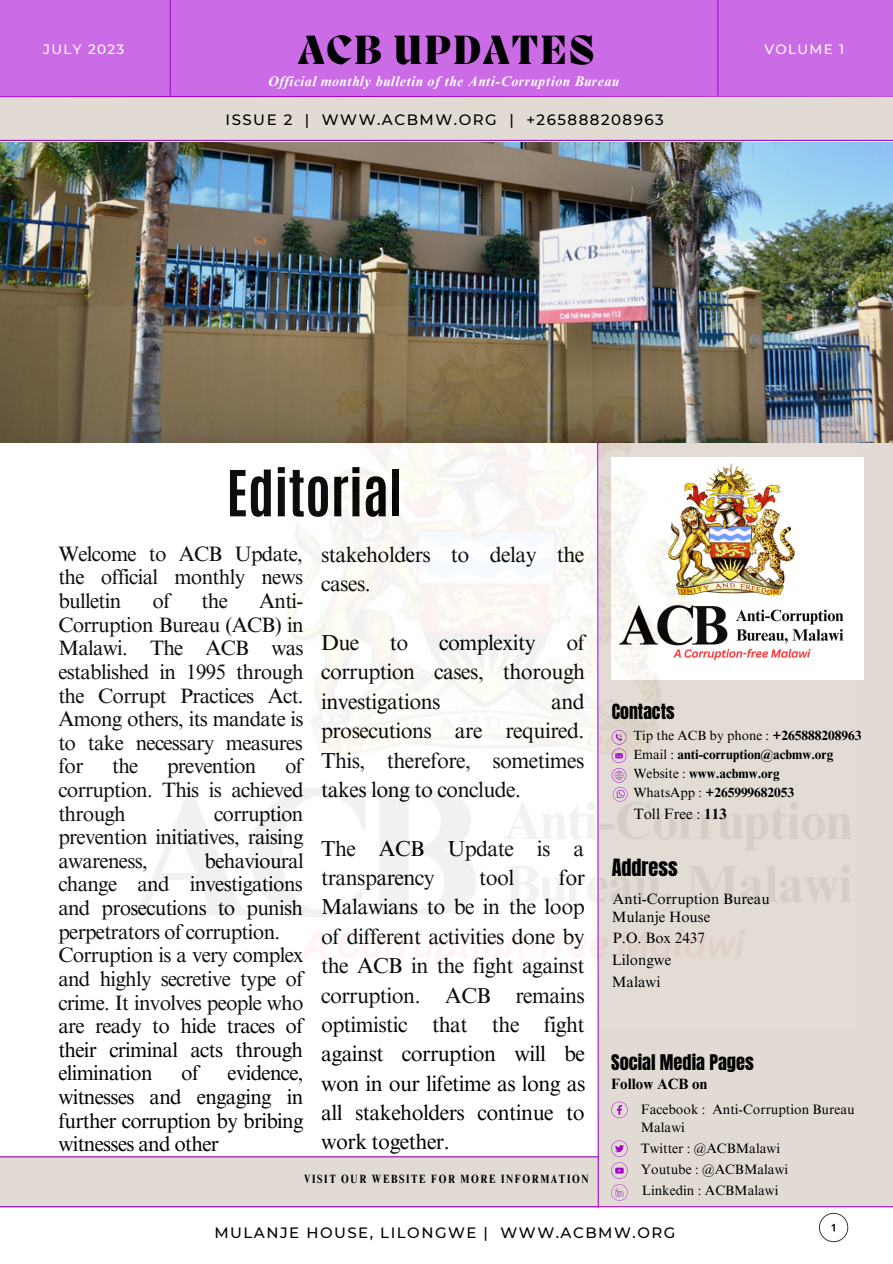
<style>
.page{position:relative;width:893px;height:1264px;background:#fff}
.page>*{position:absolute;margin:0;border:0;box-sizing:border-box;transform-origin:0 0}
.t1{font:700 54px "Antonio";color:#000}
.t2{font:800 42px "Migra";letter-spacing:.04em;color:#000}
.t3{font:21.6px/29.4px "Times NRMT Pro";letter-spacing:-.025em;color:#000;text-align:justify}
.t4{font:20.85px/23.5px "Times NRMT Pro";letter-spacing:-.03em;color:#000;text-align:justify}
.t5{font:20.25px "Anton";color:#000}
.t6{font:18.3px "Anton";color:#000}
.t7{font:17.85px "Anton";color:#000}
.t8{font:15px "Times NRMT Pro";color:#000}
.t9{font:500 15px "Montserrat";letter-spacing:.1em;color:#000}
.t10{font:700 15px "Times NRMT Pro";color:#000}
.t11{font:italic 700 13.95px "Times NRMT Pro";letter-spacing:.04em;color:#fff}
.t12{font:13.65px/18.3px "Times NRMT Pro";color:#000}
.t13{font:500 13.5px "Montserrat";letter-spacing:.1em;color:#fff}
.t14{font:700 13.35px "Times NRMT Pro";color:#000}
.t15{font:13.35px "Times NRMT Pro";color:#000}
.t16{font:700 condensed 12px "Times NRMT Pro";letter-spacing:.13em;color:#000}
.s1{font-weight:700}
.s2{font-weight:400}
</style>
<div class="page">
<div style="left:0;top:97px;width:892px;height:43px;background:#e1dbd3"></div>
<svg style="left:0;top:95px;width:892px;height:3px"></svg>
<div style="left:0;top:0;width:892px;height:95px;background:#cb6ce6"></div>
<hr style="left:170px;top:0;width:1px;height:96px;background:#a307cf">
<hr style="left:717px;top:0;width:1px;height:96px;background:#a307cf">
<hr style="left:0;top:140px;width:892px;height:1px;background:#a307cf">
<div style="left:0;top:1156px;width:598px;height:51px;background:#e1dbd3"></div>
<hr style="left:0;top:1206px;width:892px;height:1px;background:#a307cf">
<hr style="left:0;top:1156px;width:599px;height:1px;background:#a307cf">
<div style="left:598px;top:442px;width:294px;height:763px;background:#e1dbd3"></div>
<hr style="left:0;top:442px;width:892px;height:1px;background:#a307cf">
<img style="left:0;top:142px;width:892px;height:300px">
<svg style="left:611px;top:1101px;width:16px;height:17px"></svg>
<svg style="left:611px;top:1140px;width:16px;height:16px"></svg>
<svg style="left:611px;top:1162px;width:16px;height:16px"></svg>
<svg style="left:611px;top:1184px;width:16px;height:16px"></svg>
<svg style="left:819px;top:1212px;width:29px;height:30px"></svg>
<img style="left:58px;top:307px;width:800px;height:658px">
<svg style="left:596px;top:441px;width:3px;height:767px"></svg>
<svg style="left:611px;top:730px;width:16px;height:71px"></svg>
<p class="t2" style="left:298px;top:30px;width:298px">ACB UPDATES</p>
<p class="t13" style="left:43px;top:41px;width:82px">JULY 2023</p>
<p class="t13" style="left:764px;top:41px;width:81px">VOLUME 1</p>
<p class="t11" style="left:268px;top:76px;width:353px">Official monthly bulletin of the Anti-Corruption Bureau</p>
<p class="t9" style="left:225px;top:110px;width:440px">ISSUE 2 | WWW.ACBMW.ORG | +265888208963</p>
<p class="t1" style="left:226px;top:454px;width:178px">Editorial</p>
<p class="t4" style="left:58px;top:544px;width:246px">Welcome to ACB Update, the official monthly news bulletin</p>
<p class="t3" style="left:321px;top:542px;width:265px">stakeholders to delay the cases.</p>
<p class="t4" style="left:58px;top:591px;width:247px;text-indent:201px">Anti-Corruption Bureau (ACB) in Malawi. The ACB was established in 1995 through the Corrupt Practices Act.<br>Among others, its mandate is to take necessary measures for</p>
<p class="t4" style="left:152px;top:591px;width:19px">of</p>
<p class="t4" style="left:201px;top:591px;width:28px">the</p>
<p class="t3" style="left:321px;top:630px;width:40px">Due</p>
<p class="t3" style="left:390px;top:630px;width:20px">to</p>
<p class="t3" style="left:439px;top:630px;width:98px">complexity</p>
<p class="t3" style="left:321px;top:630px;width:265px;text-indent:245px">of corruption cases, thorough investigations</p>
<p class="t3" style="left:321px;top:689px;width:265px;text-indent:230px">and prosecutions are required.<br>This, therefore, sometimes takes long to conclude.</p>
<p class="t3" style="left:321px;top:836px;width:265px">The ACB Update is a transparency</p>
<p class="t4" style="left:112px;top:757px;width:28px">the</p>
<p class="t4" style="left:167px;top:757px;width:91px">prevention</p>
<p class="t4" style="left:58px;top:757px;width:247px;text-indent:227px">of corruption. This is achieved through</p>
<p class="t4" style="left:58px;top:804px;width:246px;text-indent:156px">corruption prevention initiatives, raising awareness,</p>
<p class="t4" style="left:58px;top:851px;width:247px;text-indent:146px">behavioural change and investigations and prosecutions to punish perpetrators of corruption.</p>
<p class="t4" style="left:58px;top:946px;width:247px">Corruption is a very complex and highly secretive type of crime. It involves people who are ready to hide traces of their criminal acts through elimination</p>
<p class="t3" style="left:321px;top:865px;width:266px;text-indent:238px">for Malawians to be in the loop of different activities done by the ACB in the fight against corruption. ACB remains optimistic that the fight against corruption will be won in our lifetime as long as all stakeholders continue to work together.</p>
<p class="t16" style="left:304px;top:1174px;width:286px">VISIT OUR WEBSITE FOR MORE INFORMATION</p>
<p class="t3" style="left:479px;top:865px;width:37px">tool</p>
<p class="t4" style="left:58px;top:1064px;width:247px;text-indent:169px">evidence, witnesses and engaging in further corruption by bribing witnesses and other</p>
<p class="t4" style="left:181px;top:1064px;width:19px">of</p>
<p class="t7" style="left:611px;top:698px;width:64px">Contacts</p>
<p class="t15" style="left:633px;top:730px;width:229px">Tip the ACB by phone : <span class="s1">+265888208963</span></p>
<p class="t14" style="left:633px;top:749px;width:201px"><span class="s2">Email :</span> anti-corruption@acbmw.org</p>
<p class="t14" style="left:633px;top:787px;width:162px"><span class="s2">WhatsApp :</span> +265999682053</p>
<p class="t14" style="left:633px;top:768px;width:148px"><span class="s2">Website :</span> www.acbmw.org</p>
<p class="t8" style="left:633px;top:808px;width:95px">Toll Free : <span class="s1">113</span></p>
<p class="t5" style="left:611px;top:852px;width:67px">Address</p>
<p class="t8" style="left:613px;top:893px;width:158px">Anti-Corruption Bureau</p>
<p class="t8" style="left:611px;top:911px;width:100px">Mulanje House</p>
<p class="t8" style="left:613px;top:932px;width:93px">P.O. Box 2437</p>
<p class="t8" style="left:611px;top:954px;width:61px">Lilongwe</p>
<p class="t8" style="left:611px;top:976px;width:50px">Malawi</p>
<p class="t6" style="left:611px;top:1048px;width:144px">Social Media Pages</p>
<p class="t10" style="left:611px;top:1078px;width:97px">Follow ACB on</p>
<p class="t12" style="left:640px;top:1101px;width:215px">Facebook : Anti-Corruption Bureau<br>Malawi</p>
<p class="t12" style="left:640px;top:1161px;width:149px">Youtube : @ACBMalawi</p>
<p class="t12" style="left:642px;top:1183px;width:138px">Linkedin : ACBMalawi</p>
<p class="t12" style="left:640px;top:1140px;width:141px">Twitter : @ACBMalawi</p>
<p class="t9" style="left:214px;top:1223px;width:462px">MULANJE HOUSE, LILONGWE | WWW.ACBMW.ORG</p>
</div>
